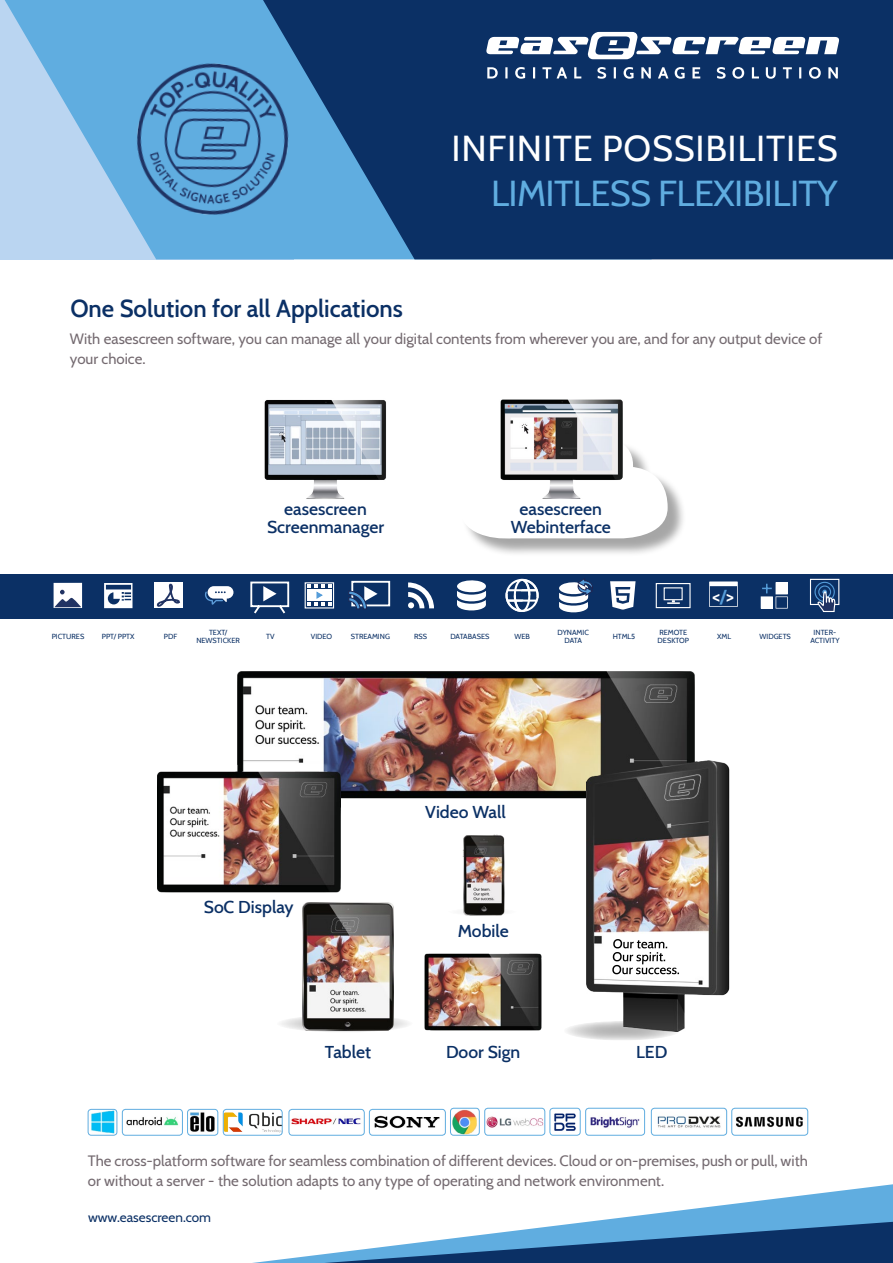
<style>
.page{position:relative;width:893px;height:1263px;background:#fff}
.page>*{position:absolute;margin:0;border:0;box-sizing:border-box;transform-origin:0 0}
.t1{font:36px "Cabin";letter-spacing:.02em;color:#fff}
.t2{font:36px "Cabin";letter-spacing:-.015em;color:#60ade0}
.t3{font:600 24px "Cabin";color:#0b3065}
.t4{font:700 18.75px "Cabin";color:#fff}
.t5{font:500 17.55px/18px "Cabin";color:#0b3065;text-align:center}
.t6{font:15px/19.5px "Cabin";color:#746a70}
.t7{font:13.5px "Cabin";color:#0b3065}
.t8{font:7.35px/8.4px "Cabin";color:#0b3065;text-align:right}
.s1{color:#549cd9}
</style>
<div class="page">
<svg style="left:5px;top:0;width:258px;height:259px;background:#97c5ea"></svg>
<div style="left:263px;top:0;width:630px;height:259px;background:#0b3065"></div>
<svg style="left:486px;top:32px;width:353px;height:27px"></svg>
<svg style="left:487px;top:67px;width:351px;height:12px;background:#48648b"></svg>
<img style="left:88px;top:1109px;width:29px;height:26px">
<div style="left:88px;top:1109px;width:29px;height:26px;border:1px solid #60ade0;border-radius:3px"></div>
<img style="left:122px;top:1109px;width:60px;height:26px">
<div style="left:122px;top:1109px;width:61px;height:26px;border:1px solid #60ade0;border-radius:3px"></div>
<img style="left:188px;top:1109px;width:30px;height:26px">
<div style="left:187px;top:1109px;width:31px;height:26px;border:1px solid #60ade0;border-radius:3px"></div>
<img style="left:225px;top:1112px;width:55px;height:20px">
<div style="left:223px;top:1109px;width:59px;height:26px;border:1px solid #60ade0;border-radius:3px"></div>
<img style="left:289px;top:1109px;width:75px;height:26px">
<div style="left:289px;top:1109px;width:75px;height:26px;border:1px solid #60ade0;border-radius:3px"></div>
<img style="left:369px;top:1109px;width:76px;height:26px">
<div style="left:369px;top:1109px;width:77px;height:26px;border:1px solid #60ade0;border-radius:3px"></div>
<img style="left:732px;top:1108px;width:76px;height:27px">
<div style="left:732px;top:1108px;width:76px;height:27px;border:1px solid #60ade0;border-radius:3px"></div>
<img style="left:651px;top:1108px;width:76px;height:27px">
<div style="left:651px;top:1108px;width:76px;height:27px;border:1px solid #60ade0;border-radius:3px"></div>
<img style="left:586px;top:1108px;width:59px;height:27px">
<div style="left:585px;top:1108px;width:60px;height:27px;border:1px solid #60ade0;border-radius:3px"></div>
<img style="left:550px;top:1109px;width:30px;height:25px">
<div style="left:550px;top:1108px;width:30px;height:27px;border:1px solid #60ade0;border-radius:3px"></div>
<img style="left:485px;top:1108px;width:60px;height:27px">
<div style="left:485px;top:1108px;width:60px;height:27px;border:1px solid #60ade0;border-radius:3px"></div>
<img style="left:450px;top:1108px;width:29px;height:27px">
<div style="left:450px;top:1108px;width:29px;height:27px;border:1px solid #60ade0;border-radius:3px"></div>
<svg style="left:563px;top:1021px;width:117px;height:19px"></svg>
<svg style="left:276px;top:1015px;width:137px;height:17px"></svg>
<div style="left:447px;top:908px;width:71px;height:8px;background:#fbfbfb;border-radius:50%"></div>
<div style="left:461px;top:414px;width:225px;height:143px;background:#000;opacity:.35"></div>
<svg style="left:461px;top:414px;width:207px;height:129px"></svg>
<img style="left:264px;top:400px;width:122px;height:99px">
<img style="left:499px;top:400px;width:124px;height:99px">
<img style="left:94px;top:21px;width:238px;height:238px">
<img style="left:237px;top:671px;width:457px;height:128px">
<img style="left:425px;top:954px;width:116px;height:77px">
<img style="left:157px;top:771px;width:183px;height:121px">
<img style="left:587px;top:760px;width:142px;height:271px">
<svg style="left:612px;top:939px;width:67px;height:35px"></svg>
<img style="left:462px;top:834px;width:42px;height:82px">
<img style="left:302px;top:903px;width:91px;height:127px">
<div style="left:0;top:574px;width:893px;height:45px;background:#0b3065"></div>
<div style="left:54px;top:583px;width:28px;height:25px;background:#fff"></div>
<svg style="left:54px;top:590px;width:27px;height:17px"></svg>
<div style="left:155px;top:583px;width:28px;height:25px;background:#fff"></div>
<svg style="left:157px;top:582px;width:24px;height:25px"></svg>
<svg style="left:104px;top:583px;width:29px;height:25px"></svg>
<div style="left:351px;top:581px;width:39px;height:25px;border:2px solid #fff"></div>
<svg style="left:348px;top:586px;width:30px;height:23px"></svg>
<svg style="left:408px;top:582px;width:26px;height:26px"></svg>
<div style="left:305px;top:582px;width:29px;height:26px;border:1px solid #fff"></div>
<svg style="left:307px;top:584px;width:25px;height:22px"></svg>
<svg style="left:250px;top:581px;width:40px;height:33px"></svg>
<svg style="left:505px;top:579px;width:34px;height:33px"></svg>
<svg style="left:457px;top:580px;width:29px;height:31px"></svg>
<svg style="left:559px;top:578px;width:34px;height:35px"></svg>
<svg style="left:610px;top:581px;width:26px;height:29px"></svg>
<svg style="left:709px;top:582px;width:29px;height:25px"></svg>
<hr style="left:710px;top:582px;width:27px;height:4px;background:#fff">
<svg style="left:760px;top:582px;width:28px;height:27px"></svg>
<div style="left:810px;top:579px;width:29px;height:26px;border:1px solid #fff"></div>
<svg style="left:814px;top:581px;width:21px;height:32px"></svg>
<svg style="left:205px;top:586px;width:28px;height:19px"></svg>
<div style="left:664px;top:587px;width:19px;height:13px;border:1px solid #fff"></div>
<svg style="left:667px;top:600px;width:13px;height:4px"></svg>
<div style="left:656px;top:583px;width:35px;height:25px;border:1px solid #fff"></div>
<svg style="left:252px;top:1184px;width:641px;height:79px"></svg>
<svg style="left:324px;top:1222px;width:569px;height:41px"></svg>
<h1 class="t1" style="left:451px;top:120px;width:388px">INFINITE POSSIBILITIES</h1>
<h1 class="t2" style="left:491px;top:165px;width:348px">LIMITLESS FLEXIBILITY</h1>
<h2 class="t3" style="left:70px;top:289px;width:334px">One Solution for all Applications</h2>
<p class="t6" style="left:70px;top:328px;width:754px">With easescreen software, you can manage all your digital contents from wherever you are, and for any output device of your choice.</p>
<p class="t5" style="left:267px;top:499px;width:119px">easescreen<br>Screenmanager</p>
<p class="t5" style="left:511px;top:499px;width:102px">easescreen<br>Webinterface</p>
<p class="t4" style="left:712px;top:581px;width:24px">&lt;<span class="s1">/</span>&gt;</p>
<p class="t8" style="left:557px;top:628px;width:26px">Dyn amic<br>Data</p>
<p class="t8" style="left:351px;top:632px;width:41px">Streamin g</p>
<p class="t8" style="left:658px;top:628px;width:33px;text-align:left">REMOTE<br>DESKTOP</p>
<p class="t8" style="left:209px;top:628px;width:20px">Text/</p>
<p class="t8" style="left:196px;top:636px;width:11px">Newstic</p>
<p class="t8" style="left:227px;top:636px;width:14px">ker</p>
<p class="t8" style="left:52px;top:632px;width:30px">Pictures</p>
<p class="t8" style="left:102px;top:632px;width:21px">ppt/ pptx</p>
<p class="t8" style="left:164px;top:632px;width:15px">PDF</p>
<p class="t8" style="left:414px;top:632px;width:10px">rss</p>
<p class="t8" style="left:514px;top:632px;width:7px">web</p>
<p class="t8" style="left:717px;top:632px;width:6px">xml</p>
<p class="t8" style="left:266px;top:632px;width:10px">TV</p>
<p class="t8" style="left:311px;top:632px;width:10px">Video</p>
<p class="t8" style="left:450px;top:632px;width:32px">Databases</p>
<p class="t8" style="left:613px;top:632px;width:24px">html5</p>
<p class="t8" style="left:759px;top:632px;width:33px">WIDGETS</p>
<p class="t8" style="left:810px;top:628px;width:30px;text-align:center">INTER-<br>AcTIVITy</p>
<p class="t5" style="left:204px;top:897px;width:91px">SoC Display</p>
<p class="t5" style="left:425px;top:801px;width:82px">Video Wall</p>
<p class="t5" style="left:458px;top:921px;width:53px">Mobile</p>
<p class="t5" style="left:325px;top:1041px;width:48px">Tablet</p>
<p class="t5" style="left:446px;top:1041px;width:76px">Door Sign</p>
<p class="t5" style="left:636px;top:1041px;width:33px">LED</p>
<p class="t6" style="left:88px;top:1150px;width:721px">The cross-platform software for seamless combination of different devices. Cloud or on-premises, push or pull, with or without a server - the solution adapts to any type of operating and network environment.</p>
<p class="t7" style="left:88px;top:1206px;width:125px">www.easescreen.com</p>
</div>
